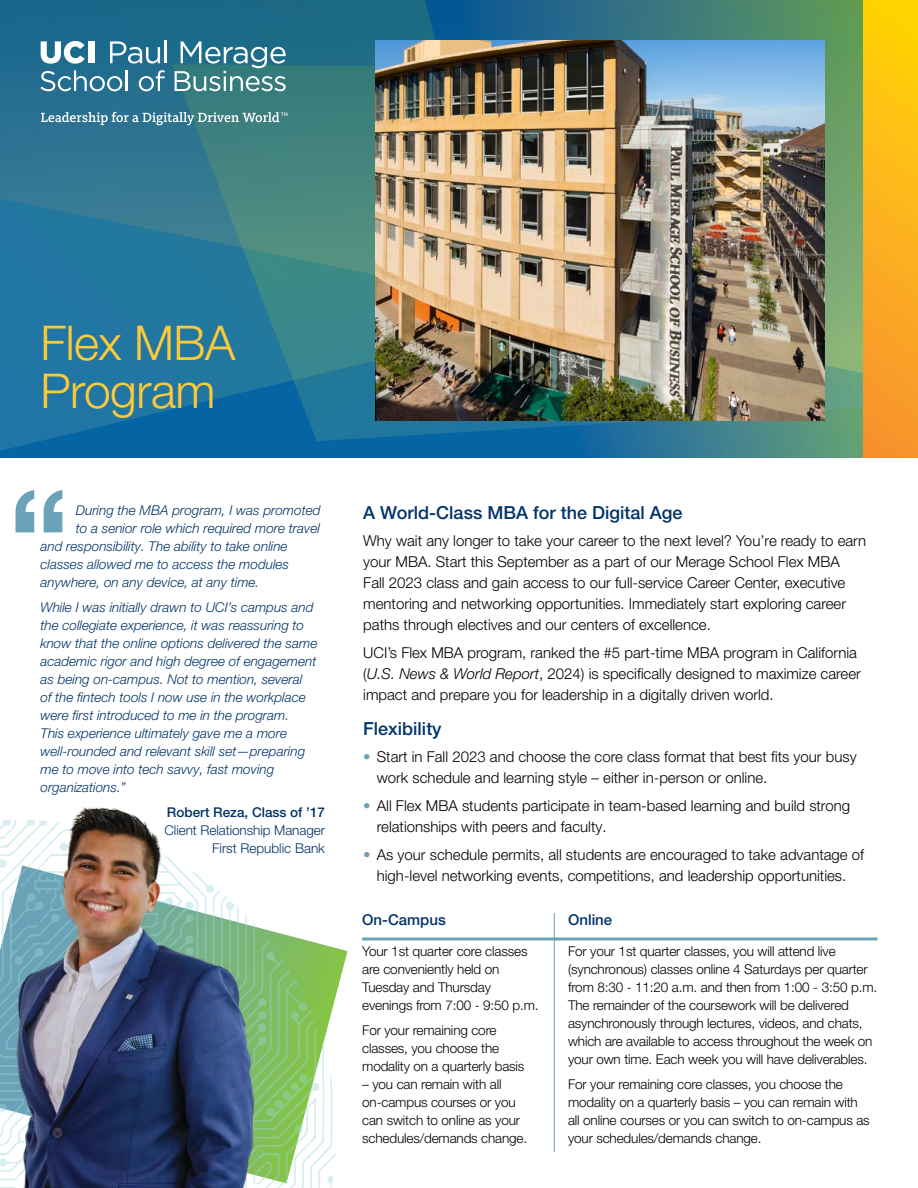
<style>
.page{position:relative;width:918px;height:1188px;background:#fff}
.page>*{position:absolute;margin:0;border:0;box-sizing:border-box;transform-origin:0 0}
.t1{font:300 48px/48px "Helvetica Neue LT Pro";letter-spacing:-.01em;color:#ffca38}
.t2{font:500 18px "Helvetica Neue LT Pro";color:#003468}
.t3{font:300 15px/21px "Helvetica Neue LT Pro";color:#000}
.t4{font:500 15px "Helvetica Neue LT Pro";color:#003468}
.t5{font:300 13.5px/18px "Helvetica Neue LT Pro";letter-spacing:-.01em;color:#000}
.t6{font:italic 300 13.5px/18px "Helvetica Neue LT Pro";color:#003468}
.t7{font:300 13.5px/18px "Helvetica Neue LT Pro";letter-spacing:-.005em;color:#003468;text-align:right}
.t8{font:500 13.5px "Helvetica Neue LT Pro";color:#003468}
.s1{font-style:italic}
.s2{color:#6aa2b8}
</style>
<div class="page">
<svg style="left:0;top:382px;width:512px;height:72px;background:#126ca3"></svg>
<svg style="left:172px;top:382px;width:692px;height:59px;background:#247597"></svg>
<svg style="left:0;top:0;width:864px;height:382px;background:#347c8b"></svg>
<div style="left:864px;top:0;width:54px;height:458px;background:linear-gradient(to bottom,#ffd406,#f79131)"></div>
<svg style="left:41px;top:41px;width:44px;height:23px"></svg>
<div style="left:88px;top:41px;width:6px;height:22px;background:#fff"></div>
<svg style="left:110px;top:41px;width:50px;height:23px"></svg>
<hr style="left:165px;top:40px;width:2px;height:23px;background:#fff">
<svg style="left:40px;top:70px;width:82px;height:21px"></svg>
<hr style="left:126px;top:70px;width:2px;height:21px;background:#fff">
<svg style="left:139px;top:70px;width:26px;height:21px"></svg>
<svg style="left:175px;top:41px;width:111px;height:50px"></svg>
<svg style="left:41px;top:112px;width:247px;height:13px;background:#6699a7"></svg>
<img style="left:375px;top:40px;width:449px;height:380px">
<svg style="left:258px;top:927px;width:78px;height:261px"></svg>
<svg style="left:16px;top:490px;width:46px;height:42px"></svg>
<img style="left:0;top:807px;width:258px;height:381px">
<hr style="left:554px;top:913px;width:1px;height:239px;background:#6aa2b8">
<hr style="left:362px;top:937px;width:516px;height:3px;background:#6aa2b8">
<h1 class="t1" style="left:40px;top:318px;width:196px">Flex MBA<br>Program</h1>
<p class="t6" style="left:76px;top:501px;width:246px">During the MBA program, I was promoted</p>
<p class="t6" style="left:76px;top:519px;width:246px">to a senior role which required more travel</p>
<p class="t6" style="left:40px;top:537px;width:249px">and responsibility. The ability to take online</p>
<p class="t6" style="left:40px;top:555px;width:250px">classes allowed me to access the modules</p>
<p class="t6" style="left:40px;top:573px;width:220px">anywhere, on any device, at any time.</p>
<p class="t6" style="left:40px;top:598px;width:278px">While I was initially drawn to UCI’s campus and the collegiate experience, it was reassuring to know that the online options delivered the same academic rigor and high degree of engagement as being on-campus. Not to mention, several<br>of the fintech tools I now use in the workplace were first introduced to me in the program.<br>This experience ultimately gave me a more well-rounded and relevant skill set—preparing me to move into tech savvy, fast moving organizations.”</p>
<p class="t8" style="left:167px;top:804px;width:160px">Robert Reza, Class of ’17</p>
<p class="t7" style="left:165px;top:821px;width:162px">Client Relationship Manager<br>First Republic Bank</p>
<p class="t2" style="left:363px;top:501px;width:321px">A World-Class MBA for the Digital Age</p>
<p class="t3" style="left:363px;top:530px;width:504px">Why wait any longer to take your career to the next level? You’re ready to earn your MBA. Start this September as a part of our Merage School Flex MBA<br>Fall 2023 class and gain access to our full-service Career Center, executive mentoring and networking opportunities. Immediately start exploring career paths through electives and our centers of excellence.</p>
<p class="t3" style="left:363px;top:642px;width:499px">UCI’s Flex MBA program, ranked the #5 part-time MBA program in California (<span class="s1">U.S. News &amp; World Report</span>, 2024) is specifically designed to maximize career impact and prepare you for leadership in a digitally driven world.</p>
<p class="t2" style="left:363px;top:717px;width:80px">Flexibility</p>
<p class="t3" style="left:377px;top:746px;width:481px;text-indent:-14px"><span class="s2">•</span> Start in Fall 2023 and choose the core class format that best fits your busy work schedule and learning style – either in-person or online.</p>
<p class="t3" style="left:377px;top:795px;width:475px;text-indent:-14px"><span class="s2">•</span> All Flex MBA students participate in team-based learning and build strong relationships with peers and faculty.</p>
<p class="t3" style="left:363px;top:844px;width:502px;text-align:center"><span class="s2">•</span> As your schedule permits, all students are encouraged to take advantage of high-level networking events, competitions, and leadership opportunities.</p>
<p class="t4" style="left:362px;top:910px;width:85px">On-Campus</p>
<p class="t5" style="left:362px;top:942px;width:178px">Your 1st quarter core classes are conveniently held on<br>Tuesday and Thursday evenings from 7:00 - 9:50 p.m.</p>
<p class="t5" style="left:362px;top:1021px;width:164px">For your remaining core classes, you choose the modality on a quarterly basis</p>
<p class="t5" style="left:362px;top:1075px;width:167px">– you can remain with all on-campus courses or you can switch to online as your schedules/demands change.</p>
<p class="t4" style="left:568px;top:910px;width:46px">Online</p>
<p class="t5" style="left:568px;top:942px;width:311px">For your 1st quarter classes, you will attend live (synchronous) classes online 4 Saturdays per quarter from 8:30 - 11:20 a.m. and then from 1:00 - 3:50 p.m.<br>The remainder of the coursework will be delivered asynchronously through lectures, videos, and chats, which are available to access throughout the week on your own time. Each week you will have deliverables.</p>
<p class="t5" style="left:568px;top:1075px;width:303px">For your remaining core classes, you choose the modality on a quarterly basis – you can remain with all online courses or you can switch to on-campus as your schedules/demands change.</p>
</div>
